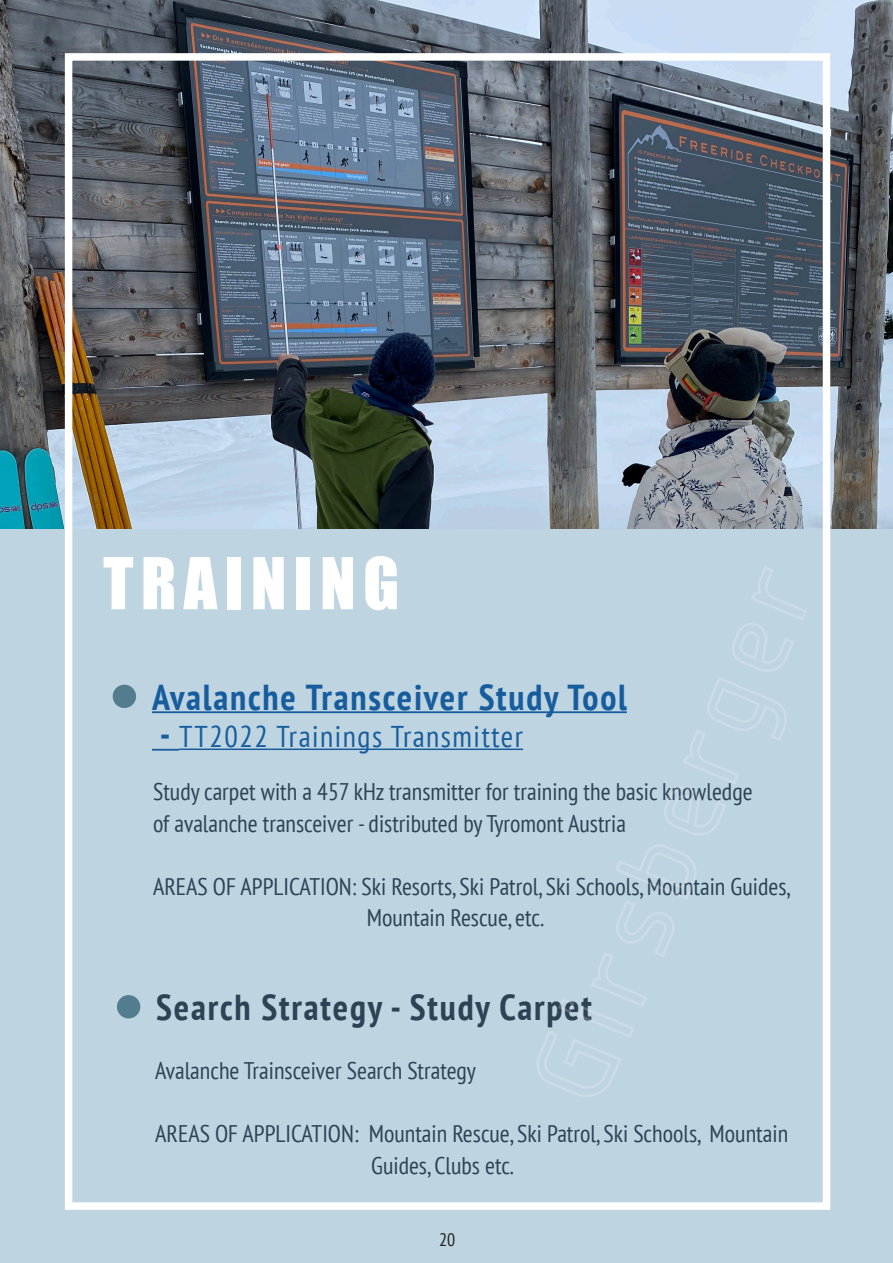
<style>
.page{position:relative;width:893px;height:1263px;background:#bed4e0}
.page>*{position:absolute;margin:0;border:0;box-sizing:border-box;transform-origin:0 0}
.t1{font:66px "Impact";letter-spacing:.11em;color:#fff}
.t2{font:700 condensed 36px "PT Sans";letter-spacing:.05em;color:#175d9e}
.t3{font:700 condensed 36px "PT Sans";letter-spacing:.05em;color:#2d4255}
.t4{font:condensed 30px "PT Sans";letter-spacing:.05em;color:#175d9e}
.t5{font:condensed 24px/31.5px "PT Sans";color:#2d4255}
.t6{font:condensed 18px "PT Sans";color:#231f20}
.s1{font-weight:700;font-size:36px}
</style>
<div class="page">
<img style="left:0;top:0;width:893px;height:528px">
<div style="left:65px;top:53px;width:765px;height:1157px;border:8px solid #fff"></div>
<hr style="left:152px;top:711px;width:475px;height:2px;background:#175d9e">
<hr style="left:152px;top:749px;width:27px;height:2px;background:#175d9e">
<hr style="left:179px;top:748px;width:344px;height:2px;background:#175d9e">
<div style="left:113px;top:685px;width:23px;height:23px;background:#537d8f;border-radius:50%"></div>
<div style="left:117px;top:995px;width:23px;height:23px;background:#537d8f;border-radius:50%"></div>
<p class="t1" style="left:103px;top:532px;width:298px">TRAINING</p>
<p class="t2" style="left:152px;top:673px;width:476px">Avalanche Transceiver Study Tool</p>
<p class="t4" style="left:160px;top:717px;width:365px"><span class="s1">-</span> TT2022 Trainings Transmitter</p>
<p class="t5" style="left:153px;top:776px;width:601px">Study carpet with a 457 kHz transmitter for training the basic knowledge</p>
<p class="t5" style="left:153px;top:807px;width:474px">of avalanche transceiver - distributed by Tyromont Austria</p>
<p class="t5" style="left:367px;top:870px;width:425px;text-indent:-214px">AREAS OF APPLICATION: Ski Resorts, Ski Patrol, Ski Schools, Mountain Guides,<br>Mountain Rescue, etc.</p>
<p class="t3" style="left:156px;top:983px;width:437px">Search Strategy - Study Carpet</p>
<p class="t5" style="left:155px;top:1054px;width:322px">Avalanche Trainsceiver Search Strategy</p>
<p class="t5" style="left:155px;top:1117px;width:634px">AREAS OF APPLICATION: Mountain Rescue, Ski Patrol, Ski Schools, Mountain</p>
<p class="t5" style="left:371px;top:1149px;width:144px">Guides, Clubs etc.</p>
<p class="t6" style="left:439px;top:1228px;width:18px">20</p>
</div>
